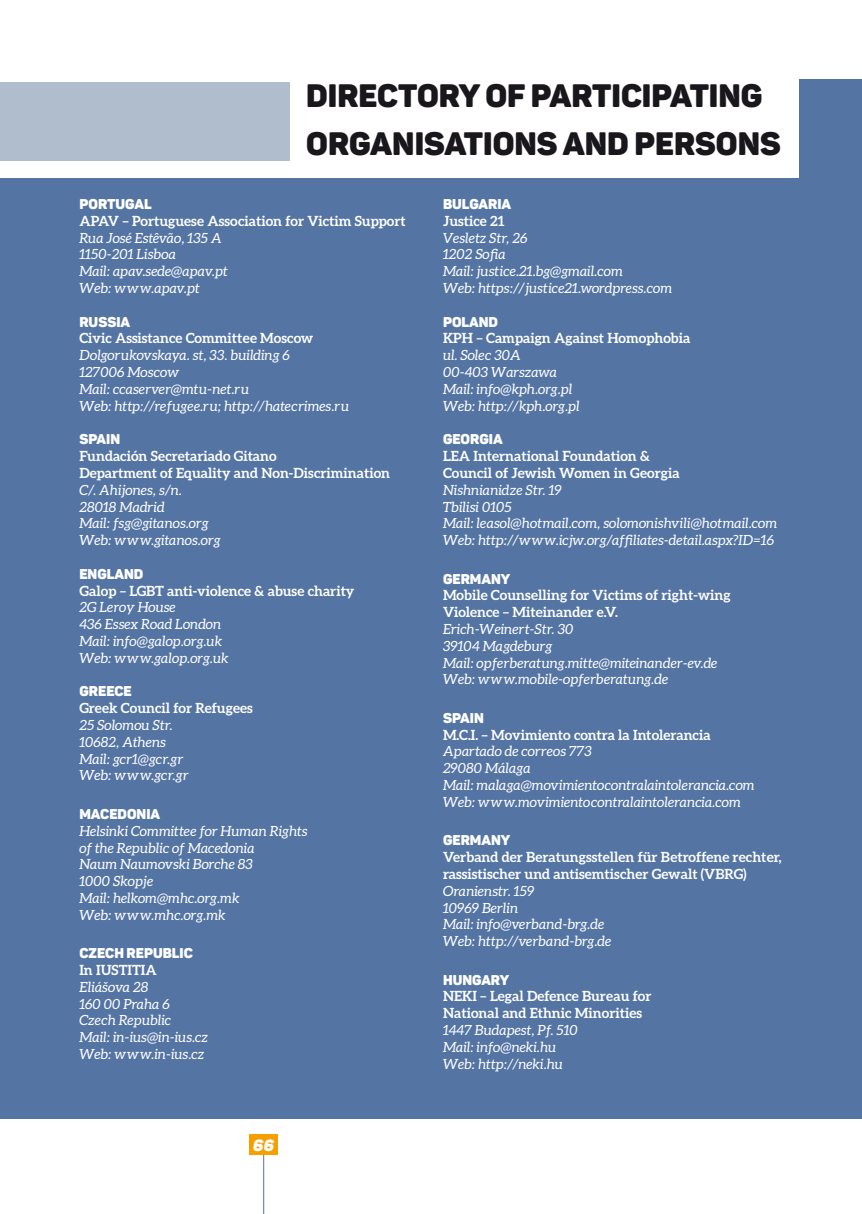
<style>
.page{position:relative;width:862px;height:1214px;background:#fff}
.page>*{position:absolute;margin:0;border:0;box-sizing:border-box;transform-origin:0 0}
.t1{font:32px/48px "Panton Black Caps";color:#1a171c}
.t2{font:16px "Panton Blackitalic Caps";color:#fff}
.t3{font:italic 14px/16.8px "Aleo";color:#fff}
.t4{font:700 14px/16.8px "Aleo";color:#fff}
.t5{font:14px "Panton Black Caps";color:#fff}
</style>
<div class="page">
<hr style="left:263px;top:1151px;width:1px;height:62px;background:#5474a4">
<div style="left:249px;top:1134px;width:29px;height:21px;background:#f59f00"></div>
<div style="left:0;top:179px;width:850px;height:939px;background:#5474a4"></div>
<div style="left:0;top:82px;width:289px;height:79px;background:#b0bdcc"></div>
<div style="left:799px;top:79px;width:63px;height:1039px;background:#5474a4"></div>
<h1 class="t1" style="left:306px;top:72px;width:476px">DIRECTORY OF PARTICIPATING<br>ORGANISATIONS AND PERSONS</h1>
<p class="t5" style="left:79px;top:195px;width:74px">PORTUGAL</p>
<p class="t4" style="left:79px;top:212px;width:328px">APAV – Portuguese Association for Victim Support</p>
<p class="t3" style="left:79px;top:229px;width:150px">Rua José Estêvão, 135 A<br>1150-201 Lisboa<br>Mail: apav.sede@apav.pt<br>Web: www.apav.pt</p>
<p class="t5" style="left:79px;top:312px;width:52px">RUSSIA</p>
<p class="t4" style="left:79px;top:329px;width:236px">Civic Assistance Committee Moscow</p>
<p class="t3" style="left:79px;top:346px;width:271px">Dolgorukovskaya. st, 33. building 6<br>127006 Moscow<br>Mail: ccaserver@mtu-net.ru<br>Web: http://refugee.ru; http://hatecrimes.ru</p>
<p class="t5" style="left:79px;top:430px;width:42px">SPAIN</p>
<p class="t4" style="left:79px;top:447px;width:312px">Fundación Secretariado Gitano<br>Department of Equality and Non-Discrimination</p>
<p class="t3" style="left:79px;top:481px;width:143px">C/. Ahijones, s/n.<br>28018 Madrid<br>Mail: fsg@gitanos.org<br>Web: www.gitanos.org</p>
<p class="t5" style="left:79px;top:564px;width:66px">ENGLAND</p>
<p class="t4" style="left:79px;top:581px;width:277px">Galop – LGBT anti-violence &amp; abuse charity</p>
<p class="t3" style="left:79px;top:598px;width:150px">2G Leroy House<br>436 Essex Road London<br>Mail: info@galop.org.uk<br>Web: www.galop.org.uk</p>
<p class="t5" style="left:79px;top:682px;width:54px">GREECE</p>
<p class="t4" style="left:79px;top:699px;width:175px">Greek Council for Refugees</p>
<p class="t3" style="left:79px;top:716px;width:111px">25 Solomou Str.<br>10682, Athens<br>Mail: gcr1@gcr.gr<br>Web: www.gcr.gr</p>
<p class="t5" style="left:79px;top:804px;width:82px">MACEDONIA</p>
<p class="t3" style="left:79px;top:822px;width:230px">Helsinki Committee for Human Rights of the Republic of Macedonia<br>Naum Naumovski Borche 83<br>1000 Skopje<br>Mail: helkom@mhc.org.mk<br>Web: www.mhc.org.mk</p>
<p class="t5" style="left:79px;top:944px;width:115px">CZECH REPUBLIC</p>
<p class="t4" style="left:79px;top:961px;width:79px">In IUSTITIA</p>
<p class="t3" style="left:79px;top:978px;width:130px">Eliášova 28<br>160 00 Praha 6<br>Czech Republic<br>Mail: in-ius@in-ius.cz<br>Web: www.in-ius.cz</p>
<p class="t2" style="left:253px;top:1134px;width:22px">66</p>
<p class="t5" style="left:443px;top:195px;width:70px">BULGARIA</p>
<p class="t4" style="left:443px;top:212px;width:63px">Justice 21</p>
<p class="t3" style="left:443px;top:229px;width:231px">Vesletz Str, 26<br>1202 Sofia<br>Mail: justice.21.bg@gmail.com<br>Web: https://justice21.wordpress.com</p>
<p class="t5" style="left:443px;top:312px;width:57px">POLAND</p>
<p class="t4" style="left:443px;top:329px;width:249px">KPH – Campaign Against Homophobia</p>
<p class="t3" style="left:443px;top:346px;width:138px">ul. Solec 30A<br>00-403 Warszawa<br>Mail: info@kph.org.pl<br>Web: http://kph.org.pl</p>
<p class="t5" style="left:443px;top:430px;width:61px">GEORGIA</p>
<p class="t4" style="left:443px;top:447px;width:238px">LEA International Foundation &amp;<br>Council of Jewish Women in Georgia</p>
<p class="t3" style="left:443px;top:481px;width:336px">Nishnianidze Str. 19<br>Tbilisi 0105<br>Mail: leasol@hotmail.com, solomonishvili@hotmail.com Web: http://www.icjw.org/affiliates-detail.aspx?ID=16</p>
<p class="t5" style="left:443px;top:569px;width:69px">GERMANY</p>
<p class="t4" style="left:443px;top:586px;width:289px">Mobile Counselling for Victims of right-wing<br>Violence – Miteinander e.V.</p>
<p class="t3" style="left:443px;top:620px;width:276px">Erich-Weinert-Str. 30<br>39104 Magdeburg<br>Mail: opferberatung.mitte@miteinander-ev.de<br>Web: www.mobile-opferberatung.de</p>
<p class="t5" style="left:443px;top:708px;width:42px">SPAIN</p>
<p class="t4" style="left:443px;top:725px;width:269px">M.C.I. – Movimiento contra la Intolerancia</p>
<p class="t3" style="left:443px;top:742px;width:313px">Apartado de correos 773<br>29080 Málaga<br>Mail: malaga@movimientocontralaintolerancia.com Web: www.movimientocontralaintolerancia.com</p>
<p class="t5" style="left:443px;top:831px;width:69px">GERMANY</p>
<p class="t4" style="left:443px;top:848px;width:340px">Verband der Beratungsstellen für Betroffene rechter, rassistischer und antisemtischer Gewalt (VBRG)</p>
<p class="t3" style="left:443px;top:882px;width:170px">Oranienstr. 159<br>10969 Berlin<br>Mail: info@verband-brg.de<br>Web: http://verband-brg.de</p>
<p class="t5" style="left:443px;top:970px;width:68px">HUNGARY</p>
<p class="t4" style="left:443px;top:987px;width:210px">NEKI – Legal Defence Bureau for<br>National and Ethnic Minorities</p>
<p class="t3" style="left:443px;top:1021px;width:136px">1447 Budapest, Pf. 510<br>Mail: info@neki.hu<br>Web: http://neki.hu</p>
</div>
